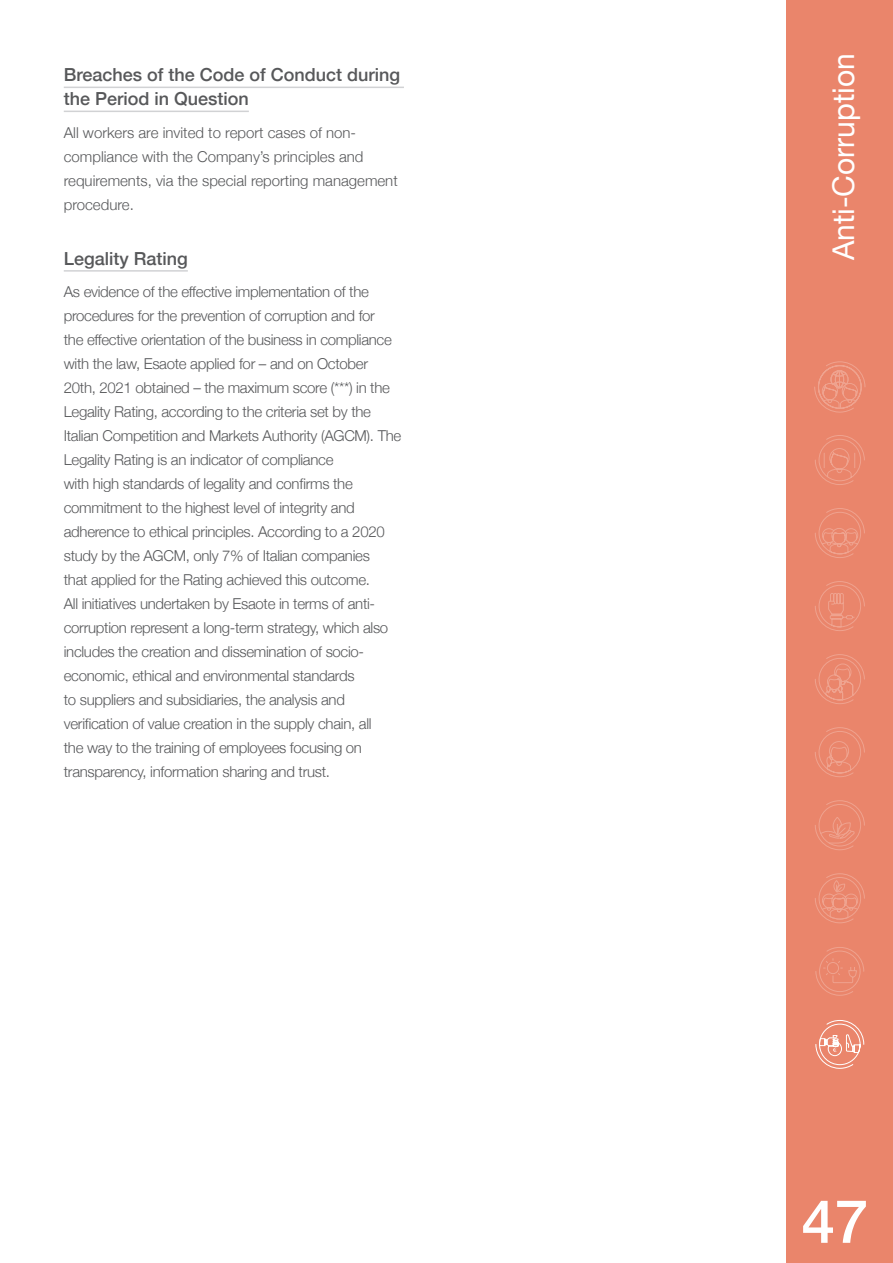
<style>
.page{position:relative;width:893px;height:1263px;background:#fff}
.page>*{position:absolute;margin:0;border:0;box-sizing:border-box;transform-origin:0 0}
.t1{font:500 60px "Helvetica Neue";color:#fff}
.t2{font:30px "Helvetica Neue";color:#fff}
.t3{font:500 18px/24px "Helvetica Neue";color:#57585a}
.t4{font:300 15px/24px "Helvetica Neue";letter-spacing:-.02em;color:#57585a}
.t5{font:300 15px/24px "Helvetica Neue";color:#57585a}
</style>
<div class="page">
<div style="left:787px;top:0;width:106px;height:1263px;background:#ea856b"></div>
<svg style="left:814px;top:361px;width:52px;height:52px"></svg>
<svg style="left:815px;top:435px;width:50px;height:50px"></svg>
<svg style="left:815px;top:508px;width:50px;height:50px"></svg>
<svg style="left:815px;top:581px;width:50px;height:50px"></svg>
<svg style="left:815px;top:654px;width:50px;height:50px"></svg>
<svg style="left:815px;top:727px;width:50px;height:50px"></svg>
<svg style="left:815px;top:800px;width:50px;height:50px"></svg>
<svg style="left:815px;top:873px;width:50px;height:50px"></svg>
<svg style="left:815px;top:947px;width:49px;height:49px"></svg>
<svg style="left:815px;top:1020px;width:49px;height:49px"></svg>
<hr style="left:64px;top:87px;width:340px;height:1px;background:#d1d2d4">
<hr style="left:64px;top:111px;width:185px;height:1px;background:#d1d2d4">
<hr style="left:64px;top:270px;width:124px;height:2px;background:#d1d2d4">
<p class="t3" style="left:64px;top:61px;width:338px">Breaches of the Code of Conduct during the Period in Question</p>
<p class="t5" style="left:64px;top:119px;width:335px">All workers are invited to report cases of non&shy;compliance with the Company’s principles and requirements, via the special reporting management procedure.</p>
<p class="t3" style="left:64px;top:245px;width:126px">Legality Rating</p>
<p class="t4" style="left:64px;top:279px;width:339px">As evidence of the effective implementation of the procedures for the prevention of corruption and for<br>the effective orientation of the business in compliance with the law, Esaote applied for – and on October 20th, 2021 obtained – the maximum score (***) in the Legality Rating, according to the criteria set by the Italian Competition and Markets Authority (AGCM). The Legality Rating is an indicator of compliance<br>with high standards of legality and confirms the commitment to the highest level of integrity and adherence to ethical principles. According to a 2020 study by the AGCM, only 7% of Italian companies<br>that applied for the Rating achieved this outcome.<br>All initiatives undertaken by Esaote in terms of anti&shy;corruption represent a long-term strategy, which also includes the creation and dissemination of socio&shy;economic, ethical and environmental standards<br>to suppliers and subsidiaries, the analysis and verification of value creation in the supply chain, all<br>the way to the training of employees focusing on transparency, information sharing and trust.</p>
<p class="t2" style="left:822px;top:260px;width:209px;rotate:-90deg">Anti-Corruption</p>
<p class="t1" style="left:802px;top:1173px;width:68px">47</p>
</div>
